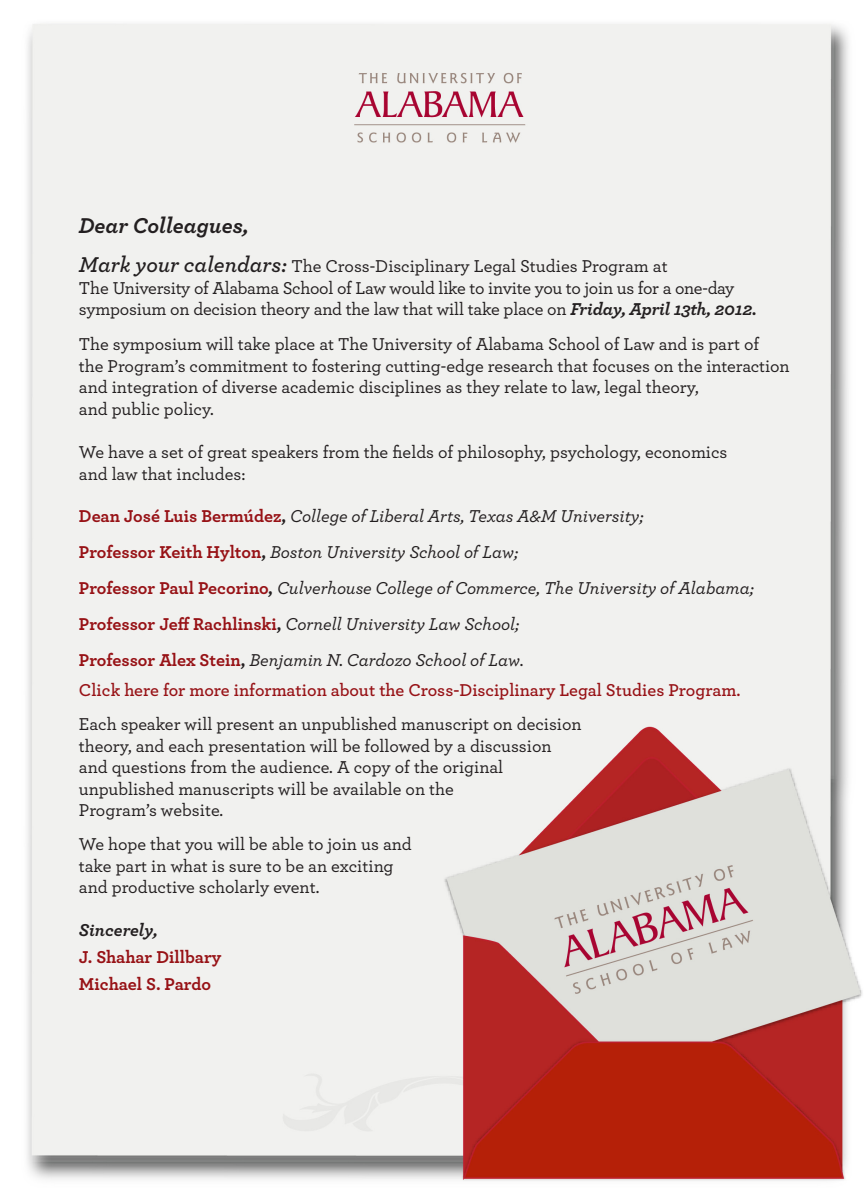
<style>
.page{position:relative;width:864px;height:1188px;background:#fff}
.page>*{position:absolute;margin:0;border:0;box-sizing:border-box;transform-origin:0 0}
.t1{font:italic 700 22.5px "Archer";color:#231f20}
.t2{font:500 18px/21.6px "Archer";color:#231f20}
.t3{font:italic 500 18px "Archer";color:#231f20}
.t4{font:600 18px "Archer";color:#971216}
.t5{font:700 18px "Archer";color:#971216}
.t6{font:italic 700 18px "Archer";color:#231f20}
.s1{font-weight:600;font-style:italic;font-size:22.5px}
.s2{font-weight:700;font-style:italic}
.s3{font-weight:700;font-style:normal;color:#971216}
.s4{font-weight:700;font-style:normal}
</style>
<div class="page">
<img style="left:27px;top:23px;width:835px;height:1158px">
<p class="t1" style="left:79px;top:208px;width:171px">Dear Colleagues,</p>
<p class="t2" style="left:79px;top:254px;width:590px"><span class="s1">Mark your calendars:</span> The Cross-Disciplinary Legal Studies Program at</p>
<p class="t2" style="left:79px;top:276px;width:657px">The University of Alabama School of Law would like to invite you to join us for a one-day</p>
<p class="t2" style="left:79px;top:297px;width:679px">symposium on decision theory and the law that will take place on <span class="s2">Friday, April 13th, 2012.</span></p>
<p class="t2" style="left:79px;top:332px;width:682px">The symposium will take place at The University of Alabama School of Law and is part of</p>
<p class="t2" style="left:79px;top:354px;width:712px">the Program’s commitment to fostering cutting-edge research that focuses on the interaction and integration of diverse academic disciplines as they relate to law, legal theory,</p>
<p class="t2" style="left:79px;top:397px;width:137px">and public policy.</p>
<p class="t2" style="left:79px;top:440px;width:650px">We have a set of great speakers from the fields of philosophy, psychology, economics</p>
<p class="t2" style="left:79px;top:462px;width:168px">and law that includes:</p>
<p class="t3" style="left:79px;top:503px;width:566px"><span class="s3">Dean José Luis Bermúdez</span><span class="s4">,</span> College of Liberal Arts, Texas A&amp;M University;</p>
<p class="t3" style="left:79px;top:539px;width:441px"><span class="s3">Professor Keith Hylton</span><span class="s4">,</span> Boston University School of Law;</p>
<p class="t3" style="left:79px;top:575px;width:677px"><span class="s3">Professor Paul Pecorino</span><span class="s4">,</span> Culverhouse College of Commerce, The University of Alabama;</p>
<p class="t3" style="left:79px;top:611px;width:442px"><span class="s3">Professor Jeff Rachlinski</span><span class="s4">,</span> Cornell University Law School;</p>
<p class="t3" style="left:79px;top:647px;width:446px"><span class="s3">Professor Alex Stein</span><span class="s4">,</span> Benjamin N. Cardozo School of Law.</p>
<p class="t4" style="left:79px;top:677px;width:663px">Click here for more information about the Cross-Disciplinary Legal Studies Program.</p>
<p class="t2" style="left:79px;top:712px;width:504px">Each speaker will present an unpublished manuscript on decision</p>
<p class="t2" style="left:79px;top:734px;width:474px">theory, and each presentation will be followed by a discussion</p>
<p class="t2" style="left:79px;top:755px;width:426px">and questions from the audience. A copy of the original</p>
<p class="t2" style="left:79px;top:777px;width:376px">unpublished manuscripts will be available on the</p>
<p class="t2" style="left:79px;top:799px;width:146px">Program’s website.</p>
<p class="t2" style="left:79px;top:832px;width:334px">We hope that you will be able to join us and</p>
<p class="t2" style="left:79px;top:854px;width:316px">take part in what is sure to be an exciting</p>
<p class="t2" style="left:79px;top:875px;width:242px">and productive scholarly event.</p>
<p class="t6" style="left:79px;top:916px;width:80px">Sincerely,</p>
<p class="t5" style="left:79px;top:943px;width:144px">J. Shahar Dillbary</p>
<p class="t5" style="left:79px;top:970px;width:134px">Michael S. Pardo</p>
</div>
